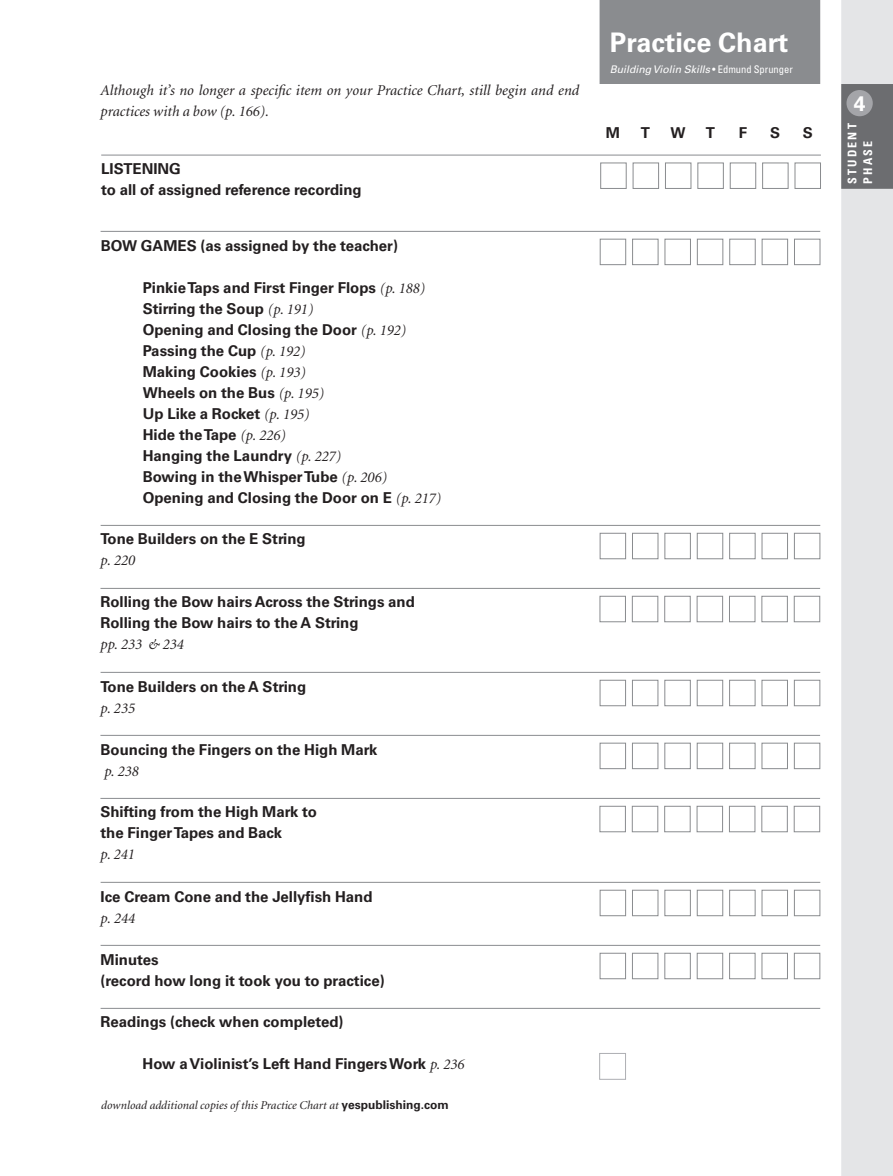
<style>
.page{position:relative;width:893px;height:1176px;background:#fff}
.page>*{position:absolute;margin:0;border:0;box-sizing:border-box;transform-origin:0 0}
.t1{font:700 27px "Univers LT";color:#fff}
.t2{font:700 21px "Univers LT";color:#fff}
.t3{font:700 15px/21px "Univers LT";color:#231f20}
.t4{font:italic 15px/21px "Minion LT";color:#231f20}
.t5{font:italic 12px "Minion LT";color:#231f20}
.t6{font:700 condensed 12px/15.8px "Univers LT";letter-spacing:.18em;color:#fff}
.t7{font:italic 10.5px "Univers LT";color:#fff}
.s1{font-family:"Minion LT";font-weight:400;font-style:italic}
.s2{font-family:"Univers LT";font-weight:700;font-style:normal}
.s3{font-style:normal;font-stretch:condensed}
</style>
<div class="page">
<div style="left:599px;top:0;width:221px;height:84px;background:#8a8c8f"></div>
<div style="left:599px;top:1053px;width:27px;height:27px;border:1px solid #aeafb3"></div>
<hr style="left:101px;top:1008px;width:719px;height:1px;background:#8a8c8f">
<hr style="left:101px;top:155px;width:719px;height:1px;background:#8a8c8f">
<hr style="left:100px;top:735px;width:720px;height:1px;background:#8a8c8f">
<svg style="left:599px;top:742px;width:59px;height:27px"></svg>
<svg style="left:664px;top:742px;width:91px;height:27px"></svg>
<svg style="left:761px;top:742px;width:59px;height:27px"></svg>
<hr style="left:100px;top:798px;width:720px;height:1px;background:#8a8c8f">
<svg style="left:599px;top:806px;width:59px;height:27px"></svg>
<svg style="left:664px;top:806px;width:91px;height:27px"></svg>
<svg style="left:761px;top:806px;width:59px;height:27px"></svg>
<hr style="left:100px;top:588px;width:720px;height:1px;background:#8a8c8f">
<svg style="left:599px;top:596px;width:59px;height:27px"></svg>
<svg style="left:664px;top:596px;width:91px;height:27px"></svg>
<svg style="left:761px;top:596px;width:59px;height:27px"></svg>
<svg style="left:600px;top:162px;width:91px;height:27px"></svg>
<svg style="left:697px;top:162px;width:91px;height:27px"></svg>
<svg style="left:794px;top:162px;width:27px;height:27px"></svg>
<hr style="left:101px;top:672px;width:719px;height:1px;background:#8a8c8f">
<svg style="left:599px;top:679px;width:59px;height:27px"></svg>
<svg style="left:664px;top:679px;width:91px;height:27px"></svg>
<svg style="left:761px;top:679px;width:59px;height:27px"></svg>
<hr style="left:101px;top:525px;width:719px;height:1px;background:#8a8c8f">
<svg style="left:599px;top:533px;width:59px;height:27px"></svg>
<svg style="left:664px;top:533px;width:91px;height:27px"></svg>
<svg style="left:761px;top:533px;width:59px;height:27px"></svg>
<hr style="left:101px;top:882px;width:719px;height:1px;background:#8a8c8f">
<svg style="left:599px;top:889px;width:59px;height:27px"></svg>
<svg style="left:664px;top:889px;width:91px;height:27px"></svg>
<svg style="left:761px;top:889px;width:59px;height:27px"></svg>
<hr style="left:101px;top:231px;width:719px;height:1px;background:#8a8c8f">
<svg style="left:599px;top:238px;width:59px;height:27px"></svg>
<svg style="left:664px;top:238px;width:59px;height:27px"></svg>
<svg style="left:729px;top:238px;width:91px;height:27px"></svg>
<hr style="left:101px;top:945px;width:719px;height:1px;background:#8a8c8f">
<svg style="left:599px;top:952px;width:59px;height:27px"></svg>
<svg style="left:664px;top:952px;width:91px;height:27px"></svg>
<svg style="left:761px;top:952px;width:59px;height:27px"></svg>
<div style="left:841px;top:0;width:51px;height:1176px;background:#e4e5e7"></div>
<div style="left:841px;top:84px;width:51px;height:105px;background:#6c6d70"></div>
<div style="left:846px;top:90px;width:26px;height:26px;background:#a4a5a9;border-radius:50%"></div>
<p class="t4" style="left:101px;top:81px;width:480px">Although it’s no longer a specific item on your Practice Chart, still begin and end practices with a bow (p. 166).</p>
<p class="t3" style="left:101px;top:158px;width:262px">LISTENING<br>to all of assigned reference recording</p>
<p class="t3" style="left:101px;top:235px;width:299px">BOW GAMES (as assigned by the teacher)</p>
<p class="t3" style="left:143px;top:277px;width:300px">Pinkie Taps and First Finger Flops <span class="s1">(p. 188)<br></span>Stirring the Soup <span class="s1">(p. 191)<br></span>Opening and Closing the Door <span class="s1">(p. 192)<br></span>Passing the Cup <span class="s1">(p. 192)<br></span>Making Cookies <span class="s1">(p. 193)<br></span>Wheels on the Bus <span class="s1">(p. 195)<br></span>Up Like a Rocket <span class="s1">(p. 195)<br></span>Hide the Tape <span class="s1">(p. 226)<br></span>Hanging the Laundry <span class="s1">(p. 227)<br></span>Bowing in the Whisper Tube <span class="s1">(p. 206)<br></span>Opening and Closing the Door on E <span class="s1">(p. 217)</span></p>
<p class="t3" style="left:101px;top:529px;width:207px">Tone Builders on the E String</p>
<p class="t4" style="left:101px;top:551px;width:36px">p. 220</p>
<p class="t3" style="left:100px;top:592px;width:316px">Rolling the Bow hairs Across the Strings and<br>Rolling the Bow hairs to the A String</p>
<p class="t4" style="left:100px;top:635px;width:85px">pp. 233 &amp; 234</p>
<p class="t3" style="left:101px;top:676px;width:207px">Tone Builders on the A String</p>
<p class="t4" style="left:101px;top:698px;width:36px">p. 235</p>
<p class="t3" style="left:101px;top:739px;width:278px">Bouncing the Fingers on the High Mark</p>
<p class="t4" style="left:104px;top:761px;width:36px">p. 238</p>
<p class="t3" style="left:100px;top:802px;width:218px">Shifting from the High Mark to the Finger Tapes and Back</p>
<p class="t4" style="left:100px;top:845px;width:36px">p. 241</p>
<p class="t3" style="left:101px;top:886px;width:273px">Ice Cream Cone and the Jellyfish Hand</p>
<p class="t4" style="left:101px;top:908px;width:36px">p. 244</p>
<p class="t3" style="left:101px;top:949px;width:286px">Minutes<br>(record how long it took you to practice)</p>
<p class="t3" style="left:101px;top:1012px;width:244px">Readings (check when completed)</p>
<p class="t3" style="left:143px;top:1054px;width:323px">How a Violinist’s Left Hand Fingers Work <span class="s1">p. 236</span></p>
<p class="t5" style="left:101px;top:1099px;width:349px">download additional copies of this Practice Chart at <span class="s2">yespublishing.com</span></p>
<h1 class="t1" style="left:610px;top:26px;width:180px">Practice Chart</h1>
<p class="t7" style="left:610px;top:63px;width:184px">Building Violin Skills <span class="s3">• Edmund Sprunger</span></p>
<p class="t3" style="left:606px;top:122px;width:16px">M</p>
<p class="t3" style="left:641px;top:122px;width:11px">T</p>
<p class="t3" style="left:670px;top:122px;width:16px">W</p>
<p class="t3" style="left:705px;top:122px;width:11px">T</p>
<p class="t3" style="left:738px;top:122px;width:10px">F</p>
<p class="t3" style="left:770px;top:122px;width:12px">S</p>
<p class="t3" style="left:802px;top:122px;width:12px">S</p>
<h2 class="t2" style="left:853px;top:91px;width:13px">4</h2>
<p class="t6" style="left:844px;top:184px;width:62px;rotate:-90deg">STUDENT<br>PHASE</p>
</div>
